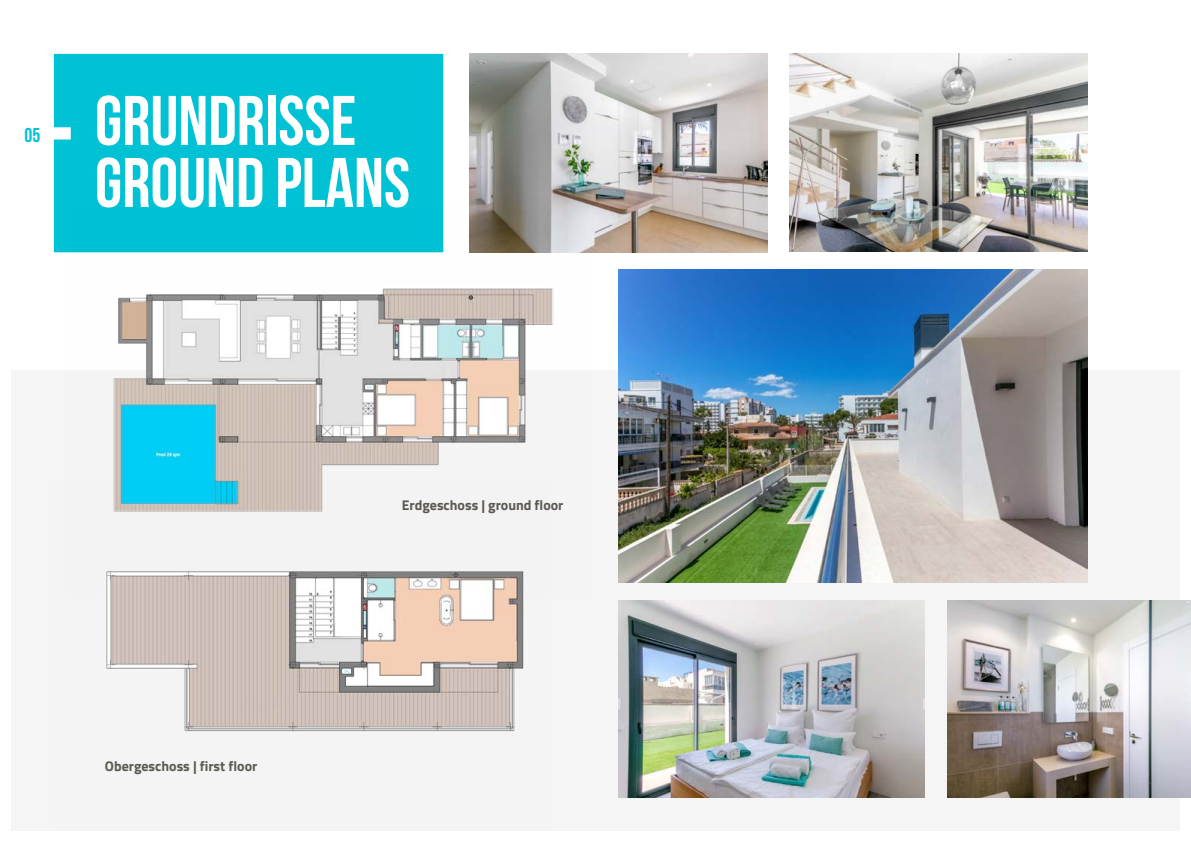
<style>
.page{position:relative;width:1191px;height:842px;background:#fff}
.page>*{position:absolute;margin:0;border:0;box-sizing:border-box;transform-origin:0 0}
.t1{font:70px/62px "Bebas Neue";color:#fff}
.t2{font:20px "Bebas Neue";color:#00c2d4}
.t3{font:700 14px "Titillium Web";color:#5b5a52}
</style>
<div class="page">
<div style="left:11px;top:370px;width:1168px;height:461px;background:#f6f5f5"></div>
<div style="left:54px;top:54px;width:389px;height:198px;background:#00c2d4"></div>
<img style="left:67px;top:207px;width:522px;height:273px">
<img style="left:106px;top:480px;width:418px;height:252px">
<img style="left:470px;top:54px;width:298px;height:198px">
<img style="left:789px;top:54px;width:298px;height:197px">
<img style="left:619px;top:269px;width:468px;height:313px">
<img style="left:619px;top:600px;width:306px;height:198px">
<img style="left:947px;top:600px;width:244px;height:197px">
<h2 class="t2" style="left:25px;top:124px;width:17px">05</h2>
<h1 class="t1" style="left:95px;top:89px;width:316px">GRUNDRISSE<br>GROUND PLANS</h1>
<p class="t3" style="left:105px;top:755px;width:154px">Obergeschoss | first floor</p>
<p class="t3" style="left:402px;top:495px;width:163px">Erdgeschoss | ground floor</p>
</div>
